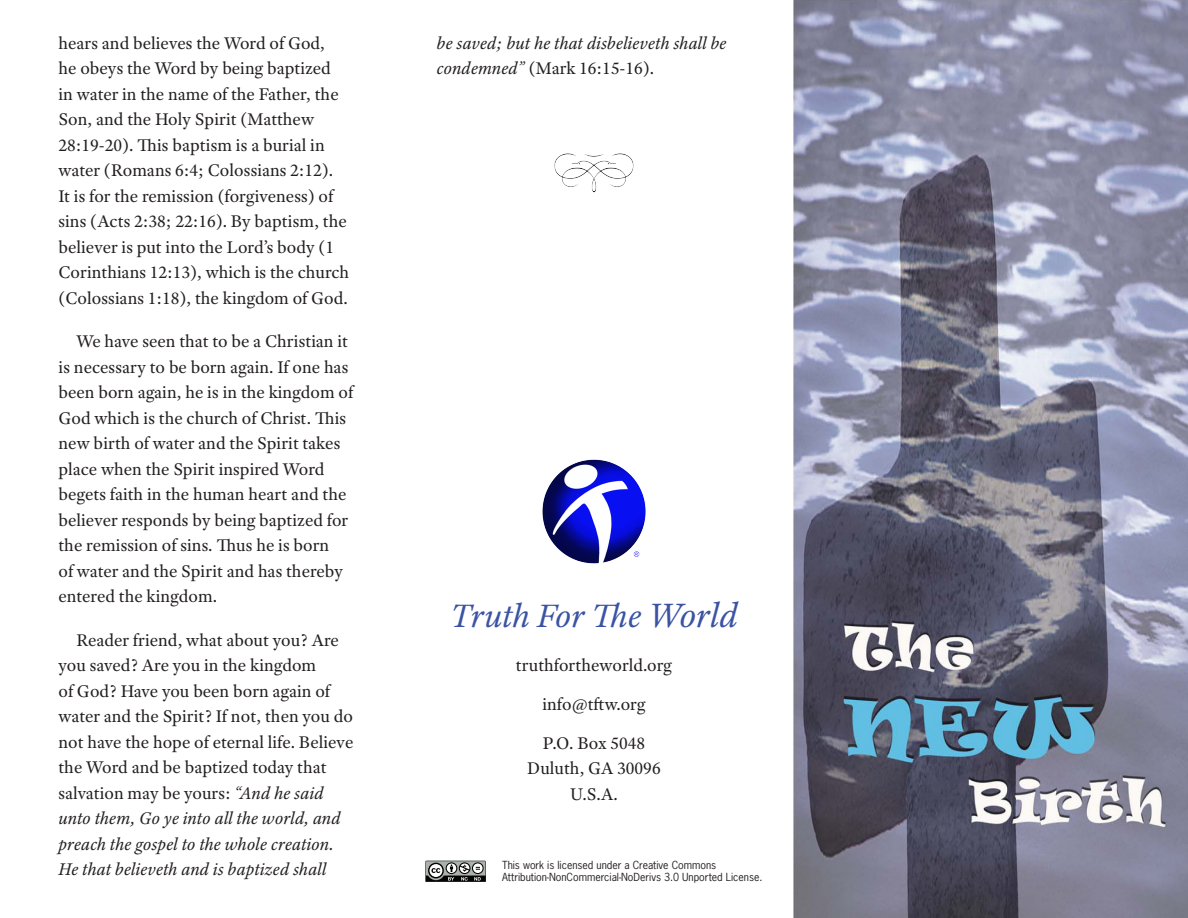
<style>
.page{position:relative;width:1188px;height:918px;background:#fff}
.page>*{position:absolute;margin:0;border:0;box-sizing:border-box;transform-origin:0 0}
.t1{font:italic 34.5px "Adobe Text Pro";letter-spacing:-.005em;color:#3a53a3}
.tractText{font:18px/25.5px "Adobe Text Pro";color:#231f20}
.tractText-2{font:italic 18px/25.5px "Adobe Text Pro";color:#231f20}
.t2{font:10.5px/12.6px "News Gothic Std";color:#231f20}
.s1{font-style:italic}
.s2{font-style:normal}
.s3{font-size:36px}
</style>
<div class="page">
<img style="left:542px;top:459px;width:104px;height:105px">
<img style="left:554px;top:153px;width:80px;height:40px">
<img style="left:793px;top:0;width:395px;height:918px">
<svg style="left:425px;top:861px;width:61px;height:21px"></svg>
<p class="tractText" style="left:58px;top:30px;width:292px">hears and believes the Word of God,<br>he obeys the Word by being baptized in water in the name of the Father, the Son, and the Holy Spirit (Matthew 28:19-20). This baptism is a burial in water (Romans 6:4; Colossians 2:12).<br>It is for the remission (forgiveness) of sins (Acts 2:38; 22:16). By baptism, the believer is put into the Lord’s body (1<br>Corinthians 12:13), which is the church (Colossians 1:18), the kingdom of God.</p>
<p class="tractText" style="left:58px;top:329px;width:296px;text-indent:18px">We have seen that to be a Christian it is necessary to be born again. If one has been born again, he is in the kingdom of God which is the church of Christ. This new birth of water and the Spirit takes place when the Spirit inspired Word begets faith in the human heart and the believer responds by being baptized for the remission of sins. Thus he is born<br>of water and the Spirit and has thereby entered the kingdom.</p>
<p class="tractText" style="left:58px;top:627px;width:296px;text-indent:18px">Reader friend, what about you? Are you saved? Are you in the kingdom<br>of God? Have you been born again of water and the Spirit? If not, then you do not have the hope of eternal life. Believe the Word and be baptized today that salvation may be yours: <span class="s1">“And he said unto them, Go ye into all the world, and preach the gospel to the whole creation.<br>He that believeth and is baptized shall</span></p>
<p class="tractText-2" style="left:436px;top:30px;width:292px">be saved; but he that disbelieveth shall be condemned” <span class="s2">(Mark 16:15-16).</span></p>
<p class="t1" style="left:450px;top:594px;width:289px">Truth For The <span class="s3">World</span></p>
<p class="tractText" style="left:516px;top:652px;width:158px">truthfortheworld.org</p>
<p class="tractText" style="left:543px;top:691px;width:104px">info@tftw.org</p>
<p class="tractText" style="left:543px;top:730px;width:104px">P.O. Box 5048</p>
<p class="tractText" style="left:527px;top:755px;width:135px">Duluth, GA 30096</p>
<p class="tractText" style="left:570px;top:781px;width:49px">U.S.A.</p>
<p class="t2" style="left:502px;top:859px;width:262px">This work is licensed under a Creative Commons<br>Attribution-NonCommercial-NoDerivs 3.0 Unported License.</p>
</div>
